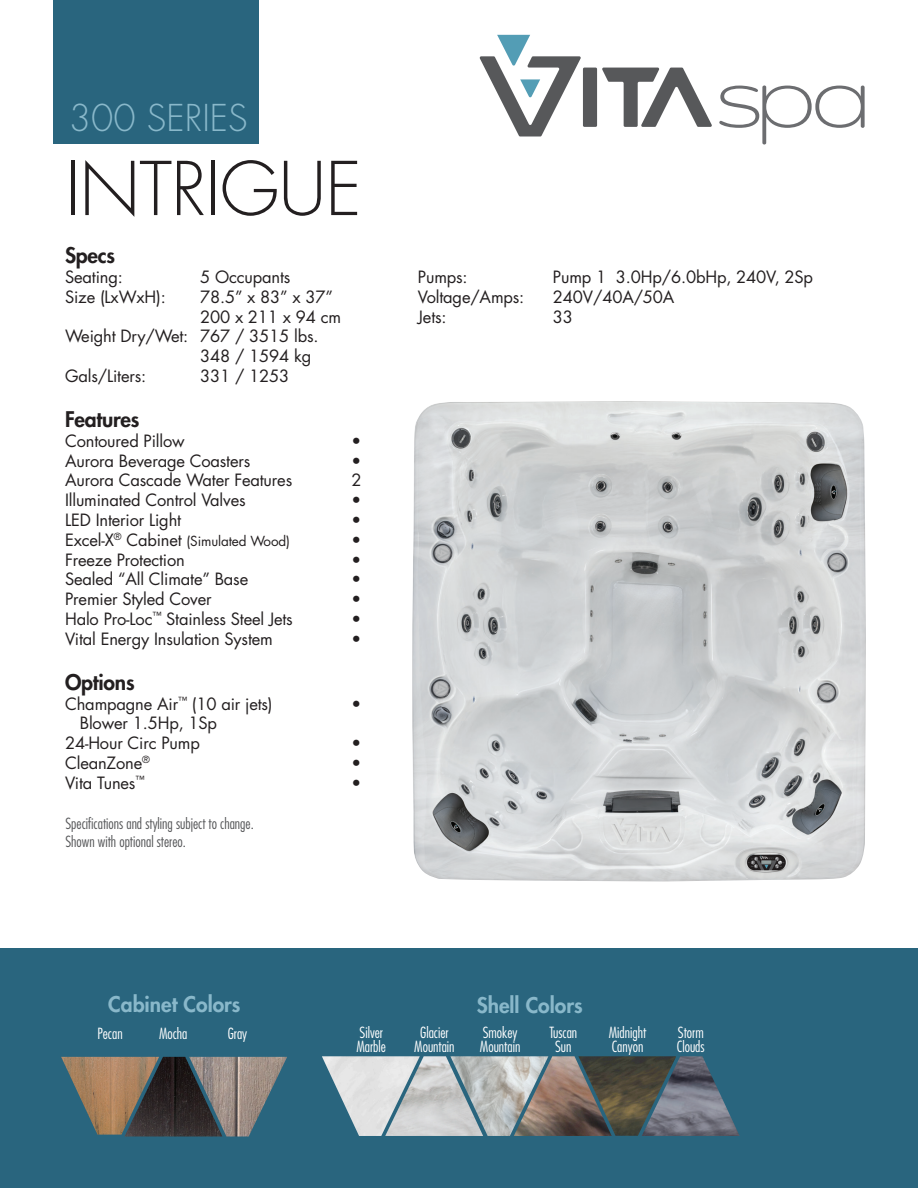
<style>
.page{position:relative;width:918px;height:1188px;background:#fff}
.page>*{position:absolute;margin:0;border:0;box-sizing:border-box;transform-origin:0 0}
.t1{font:300 72px "Futura";letter-spacing:-.01em;color:#231f20}
.t2{font:300 36px "Futura";color:#89b8ca}
.t3{font:800 21px "Futura";color:#89b8ca}
.t4{font:800 21px "Futura";letter-spacing:-.01em;color:#231f20}
.t5{font:16.5px "Futura";letter-spacing:-.01em;color:#231f20}
.t6{font:300 condensed 15px "Futura";color:#fff}
.t7{font:300 condensed 15px "Futura";color:#57585a}
.t8{font:13.5px "Futura";letter-spacing:-.01em;color:#231f20}
.s1{font-size:16.5px}
</style>
<div class="page">
<img style="left:412px;top:401px;width:454px;height:480px">
<svg style="left:719px;top:85px;width:146px;height:60px"></svg>
<div style="left:583px;top:68px;width:14px;height:59px;background:#57585a;border-radius:2px"></div>
<svg style="left:602px;top:68px;width:110px;height:59px"></svg>
<svg style="left:480px;top:35px;width:101px;height:102px"></svg>
<div style="left:0;top:948px;width:918px;height:240px;background:#29657e"></div>
<img style="left:61px;top:1057px;width:63px;height:78px">
<img style="left:124px;top:1057px;width:65px;height:80px">
<img style="left:189px;top:1057px;width:98px;height:80px">
<div style="left:54px;top:0;width:205px;height:144px;background:#29657e"></div>
<img style="left:322px;top:1056px;width:63px;height:80px">
<img style="left:385px;top:1056px;width:65px;height:80px">
<img style="left:450px;top:1056px;width:64px;height:80px">
<img style="left:514px;top:1056px;width:64px;height:80px">
<img style="left:578px;top:1056px;width:64px;height:80px">
<img style="left:642px;top:1056px;width:98px;height:80px">
<p class="t2" style="left:69px;top:96px;width:180px">300 SERIES</p>
<p class="t1" style="left:65px;top:145px;width:298px">INTRIGUE</p>
<p class="t4" style="left:65px;top:242px;width:52px">Specs</p>
<p class="t5" style="left:65px;top:266px;width:59px">Seating:</p>
<p class="t5" style="left:200px;top:266px;width:92px">5 Occupants</p>
<p class="t5" style="left:65px;top:286px;width:102px">Size (LxWxH):</p>
<p class="t5" style="left:200px;top:286px;width:134px">78.5” x 83” x 37”</p>
<p class="t5" style="left:200px;top:306px;width:143px">200 x 211 x 94 cm</p>
<p class="t5" style="left:65px;top:326px;width:255px">Weight Dry/Wet: 767 / 3515 lbs.</p>
<p class="t5" style="left:200px;top:346px;width:113px">348 / 1594 kg</p>
<p class="t5" style="left:65px;top:365px;width:83px">Gals/Liters:</p>
<p class="t5" style="left:200px;top:365px;width:91px">331 / 1253</p>
<p class="t4" style="left:65px;top:406px;width:76px">Features</p>
<p class="t5" style="left:65px;top:430px;width:121px">Contoured Pillow</p>
<p class="t5" style="left:352px;top:430px;width:11px">•</p>
<p class="t5" style="left:65px;top:450px;width:187px">Aurora Beverage Coasters</p>
<p class="t5" style="left:352px;top:450px;width:11px">•</p>
<p class="t5" style="left:65px;top:470px;width:229px">Aurora Cascade Water Features</p>
<p class="t5" style="left:352px;top:470px;width:12px">2</p>
<p class="t5" style="left:65px;top:490px;width:182px">Illuminated Control Valves</p>
<p class="t5" style="left:352px;top:490px;width:11px">•</p>
<p class="t5" style="left:65px;top:509px;width:118px">LED Interior Light</p>
<p class="t5" style="left:352px;top:509px;width:11px">•</p>
<p class="t8" style="left:65px;top:532px;width:226px"><span class="s1">Excel-X</span><sup>®</sup> <span class="s1">Cabinet</span> (Simulated Wood)</p>
<p class="t5" style="left:352px;top:529px;width:11px">•</p>
<p class="t5" style="left:65px;top:549px;width:121px">Freeze Protection</p>
<p class="t5" style="left:352px;top:549px;width:11px">•</p>
<p class="t5" style="left:65px;top:569px;width:185px">Sealed “All Climate” Base</p>
<p class="t5" style="left:352px;top:569px;width:11px">•</p>
<p class="t5" style="left:65px;top:589px;width:148px">Premier Styled Cover</p>
<p class="t5" style="left:352px;top:589px;width:11px">•</p>
<p class="t5" style="left:65px;top:608px;width:229px">Halo Pro-Loc<sup>™</sup> Stainless Steel Jets</p>
<p class="t5" style="left:352px;top:608px;width:11px">•</p>
<p class="t5" style="left:65px;top:628px;width:209px">Vital Energy Insulation System</p>
<p class="t5" style="left:352px;top:628px;width:11px">•</p>
<p class="t4" style="left:65px;top:669px;width:71px">Options</p>
<p class="t5" style="left:65px;top:693px;width:209px">Champagne Air<sup>™</sup> (10 air jets)</p>
<p class="t5" style="left:352px;top:693px;width:11px">•</p>
<p class="t5" style="left:80px;top:713px;width:139px">Blower 1.5Hp, 1Sp</p>
<p class="t5" style="left:65px;top:733px;width:136px">24-Hour Circ Pump</p>
<p class="t5" style="left:352px;top:733px;width:11px">•</p>
<p class="t5" style="left:65px;top:752px;width:86px">CleanZone<sup>®</sup></p>
<p class="t5" style="left:352px;top:752px;width:11px">•</p>
<p class="t5" style="left:65px;top:772px;width:81px">Vita Tunes<sup>™</sup></p>
<p class="t5" style="left:352px;top:772px;width:11px">•</p>
<p class="t7" style="left:65px;top:815px;width:190px">Specifications and styling subject to change.</p>
<p class="t7" style="left:65px;top:833px;width:122px">Shown with optional stereo.</p>
<p class="t5" style="left:418px;top:266px;width:51px">Pumps:</p>
<p class="t5" style="left:553px;top:266px;width:262px">Pump 1 3.0Hp/6.0bHp, 240V, 2Sp</p>
<p class="t5" style="left:418px;top:286px;width:108px">Voltage/Amps:</p>
<p class="t5" style="left:553px;top:286px;width:123px">240V/40A/50A</p>
<p class="t5" style="left:418px;top:306px;width:30px">Jets:</p>
<p class="t5" style="left:553px;top:306px;width:22px">33</p>
<p class="t3" style="left:108px;top:991px;width:134px">Cabinet Colors</p>
<p class="t6" style="left:97px;top:1024px;width:27px">Pecan</p>
<p class="t6" style="left:159px;top:1024px;width:30px">Mocha</p>
<p class="t6" style="left:228px;top:1024px;width:21px">Gray</p>
<p class="t6" style="left:360px;top:1024px;width:25px">Silver</p>
<p class="t6" style="left:357px;top:1037px;width:31px">Marble</p>
<p class="t6" style="left:420px;top:1024px;width:30px">Glacier</p>
<p class="t6" style="left:414px;top:1037px;width:42px">Mountain</p>
<p class="t3" style="left:477px;top:992px;width:107px">Shell Colors</p>
<p class="t6" style="left:483px;top:1024px;width:36px">Smokey</p>
<p class="t6" style="left:480px;top:1037px;width:42px">Mountain</p>
<p class="t6" style="left:549px;top:1024px;width:29px">Tuscan</p>
<p class="t6" style="left:555px;top:1037px;width:18px">Sun</p>
<p class="t6" style="left:609px;top:1024px;width:39px">Midnight</p>
<p class="t6" style="left:612px;top:1037px;width:33px">Canyon</p>
<p class="t6" style="left:678px;top:1024px;width:27px">Storm</p>
<p class="t6" style="left:677px;top:1037px;width:29px">Clouds</p>
</div>
